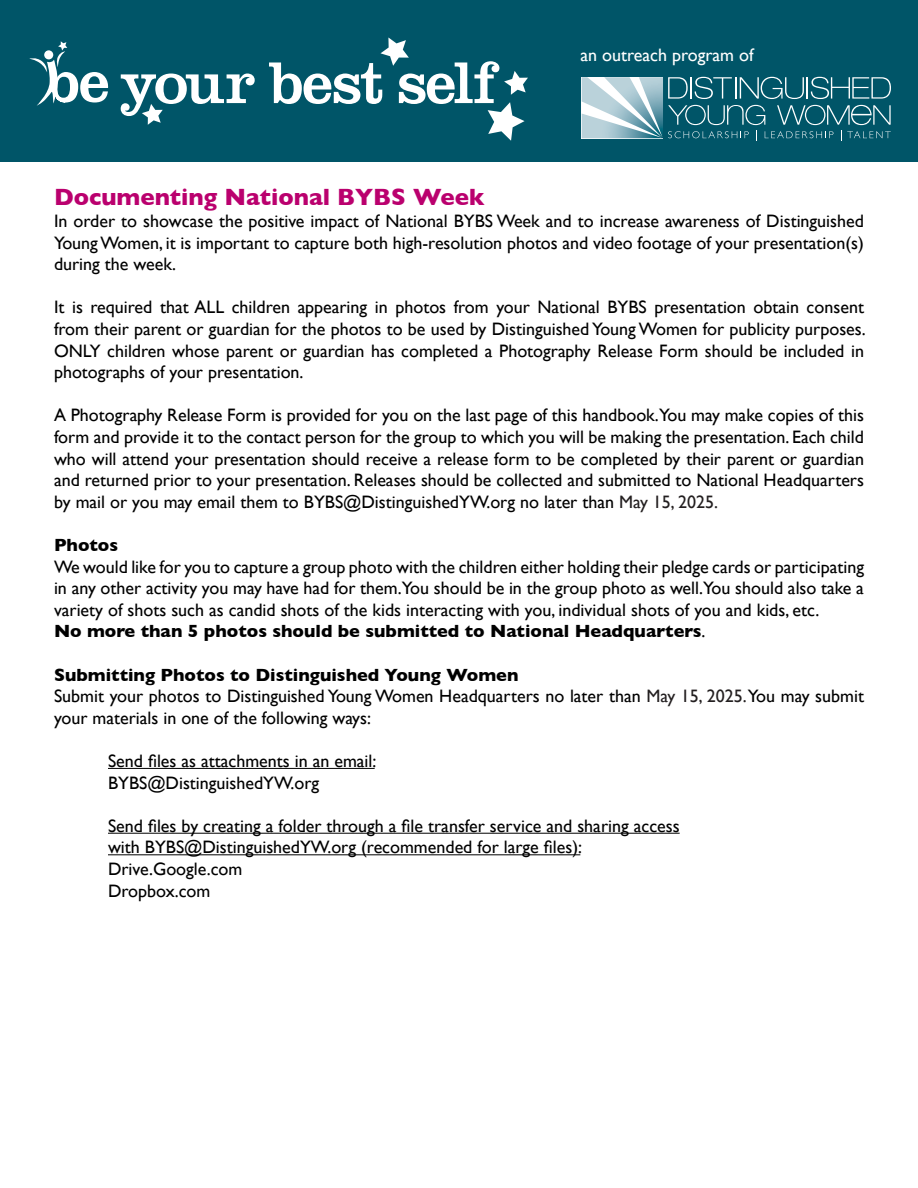
<style>
.page{position:relative;width:918px;height:1188px;background:#fff}
.page>*{position:absolute;margin:0;border:0;box-sizing:border-box;transform-origin:0 0}
.t1{font:700 24px "Gill Sans";color:#ba006e}
.t2{font:18px/21.6px "Gill Sans";color:#000;text-align:justify}
.t3{font:700 18px "Gill Sans";color:#000}
.t4{font:18px "Gill Sans";color:#fff}
.s1{color:#231f20}
.s2{font-weight:400}
</style>
<div class="page">
<div style="left:0;top:0;width:918px;height:161px;background:#005568"></div>
<svg style="left:29px;top:41px;width:80px;height:65px"></svg>
<div style="left:44px;top:50px;width:9px;height:9px;background:#fff;border-radius:50%"></div>
<svg style="left:121px;top:74px;width:134px;height:51px"></svg>
<svg style="left:269px;top:38px;width:259px;height:103px"></svg>
<svg style="left:582px;top:77px;width:309px;height:64px"></svg>
<hr style="left:108px;top:768px;width:267px;height:1px;background:#000">
<hr style="left:108px;top:833px;width:572px;height:1px;background:#000">
<hr style="left:108px;top:854px;width:472px;height:1px;background:#000">
<p class="t4" style="left:581px;top:45px;width:174px">an outreach program of</p>
<p class="t1" style="left:54px;top:178px;width:432px">Documenting National BYBS Week</p>
<p class="t2" style="left:54px;top:210px;width:812px">In order to showcase the positive impact of National BYBS Week and to increase awareness of Distinguished Young Women, it is important to capture both high-resolution photos and video footage of your presentation(s) during the week.</p>
<p class="t2" style="left:54px;top:296px;width:813px">It is required that ALL children appearing in photos from your National BYBS presentation obtain consent from their parent or guardian for the photos to be used by Distinguished Young Women for publicity purposes.<br>ONLY children whose parent or guardian has completed a Photography Release Form should be included in photographs of your presentation.</p>
<p class="t2" style="left:54px;top:404px;width:812px">A Photography Release Form is provided for you on the last page of this handbook.You may make copies of this form and provide it to the contact person for the group to which you will be making the presentation. Each child who will attend your presentation should receive a release form to be completed by their parent or guardian and returned prior to your presentation. Releases should be collected and submitted to National Headquarters by mail or you may email them to BYBS@DistinguishedYW.org no later than <span class="s1">May 15, 2025.</span></p>
<p class="t3" style="left:54px;top:531px;width:66px">Photos</p>
<p class="t2" style="left:54px;top:556px;width:812px">We would like for you to capture a group photo with the children either holding their pledge cards or participating in any other activity you may have had for them.You should be in the group photo as well.You should also take a variety of shots such as candid shots of the kids interacting with you, individual shots of you and kids, etc.</p>
<p class="t3" style="left:54px;top:617px;width:653px">No more than 5 photos should be submitted to National Headquarters<span class="s2">.</span></p>
<p class="t3" style="left:54px;top:660px;width:466px">Submitting Photos to Distinguished Young Women</p>
<p class="t2" style="left:54px;top:685px;width:812px">Submit your photos to Distinguished Young Women Headquarters no later than <span class="s1">May 15, 2025.</span> You may submit your materials in one of the following ways:</p>
<p class="t2" style="left:108px;top:750px;width:270px">Send files as attachments in an email:</p>
<p class="t2" style="left:108px;top:772px;width:213px">BYBS@DistinguishedYW.org</p>
<p class="t2" style="left:108px;top:815px;width:573px">Send files by creating a folder through a file transfer service and sharing access</p>
<p class="t2" style="left:108px;top:836px;width:476px">with BYBS@DistinguishedYW.org (recommended for large files):</p>
<p class="t2" style="left:108px;top:858px;width:136px">Drive.Google.com</p>
<p class="t2" style="left:108px;top:880px;width:104px">Dropbox.com</p>
</div>
